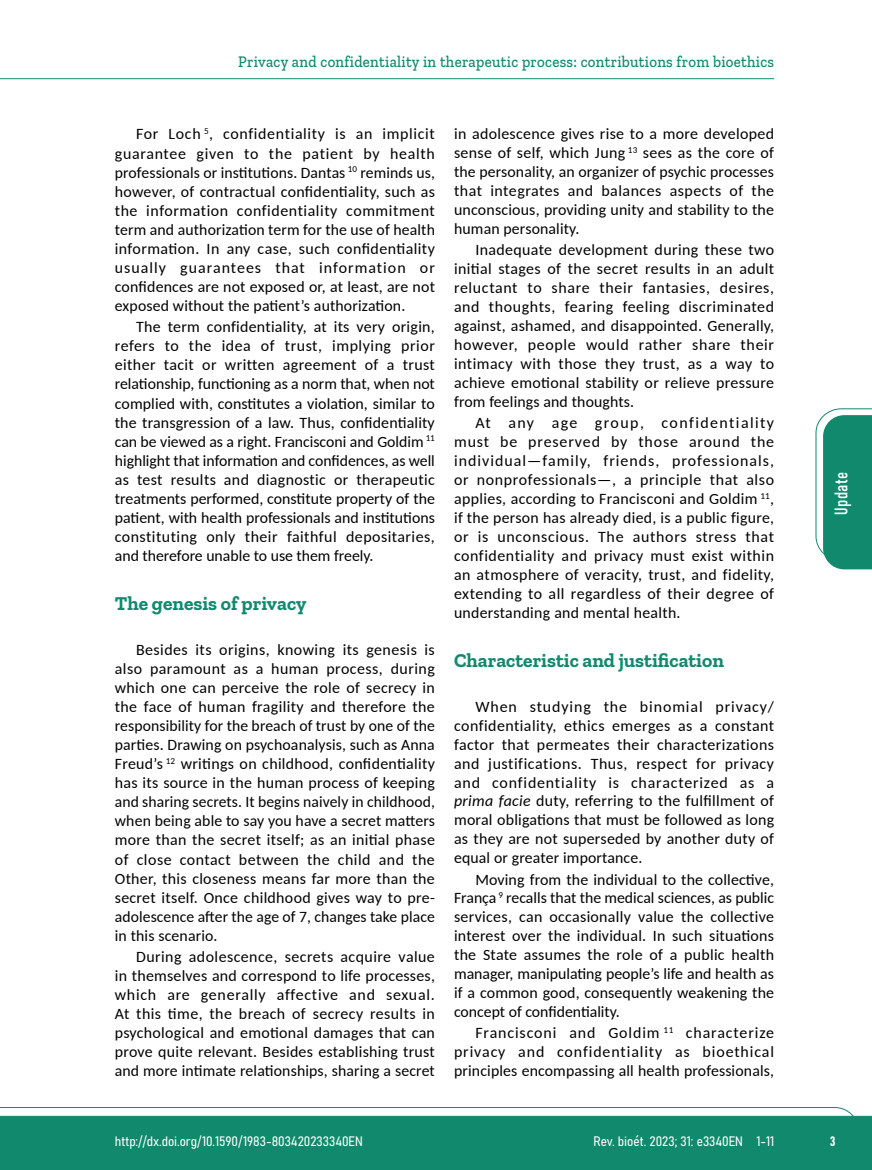
<style>
.page{position:relative;width:872px;height:1170px;background:#fff}
.page>*{position:absolute;margin:0;border:0;box-sizing:border-box;transform-origin:0 0}
.t1{font:700 19.5px "Zilla Slab";color:#108a6e}
.t2{font:18px "Bahnschrift";letter-spacing:.02em;color:#fff}
.t3{font:500 16.5px "Zilla Slab";letter-spacing:.02em;color:#10896d;scale:.9 1}
.t4{font:15.75px/19px "Carlito";letter-spacing:.01em;color:#000;text-align:justify}
.t5{font:13.5px "Bahnschrift";color:#fff}
.s1{font-style:italic}
</style>
<div class="page">
<svg style="left:0;top:1107px;width:859px;height:62px;background:#2e977f"></svg>
<hr style="left:0;top:78px;width:774px;height:1px;background:#10896d">
<svg style="left:815px;top:408px;width:57px;height:161px"></svg>
<p class="t3" style="left:238px;top:53px;width:597px">Privacy and confidentiality in therapeutic process: contributions from bioethics</p>
<p class="t4" style="left:115px;top:124px;width:322px;text-indent:21px">For Loch <sup>5</sup>, confidentiality is an implicit guarantee given to the patient by health professionals or institutions. Dantas <sup>10</sup> reminds us, however, of contractual confidentiality, such as the information confidentiality commitment term and authorization term for the use of health information. In any case, such confidentiality usually guarantees that information or confidences are not exposed or, at least, are not exposed without the patient’s authorization.</p>
<p class="t4" style="left:115px;top:317px;width:321px;text-indent:21px">The term confidentiality, at its very origin, refers to the idea of trust, implying prior either tacit or written agreement of a trust relationship, functioning as a norm that, when not complied with, constitutes a violation, similar to the transgression of a law. Thus, confidentiality can be viewed as a right. Francisconi and Goldim <sup>11 </sup>highlight that information and confidences, as well as test results and diagnostic or therapeutic treatments performed, constitute property of the patient, with health professionals and institutions constituting only their faithful depositaries, and therefore unable to use them freely.</p>
<p class="t1" style="left:115px;top:592px;width:193px">The genesis of privacy</p>
<p class="t4" style="left:115px;top:639px;width:322px;text-indent:21px">Besides its origins, knowing its genesis is also paramount as a human process, during which one can perceive the role of secrecy in the face of human fragility and therefore the responsibility for the breach of trust by one of the parties. Drawing on psychoanalysis, such as Anna Freud’s <sup>12</sup> writings on childhood, confidentiality has its source in the human process of keeping and sharing secrets. It begins naively in childhood, when being able to say you have a secret matters more than the secret itself; as an initial phase of close contact between the child and the Other, this closeness means far more than the secret itself. Once childhood gives way to pre&shy;adolescence after the age of 7, changes take place in this scenario.</p>
<p class="t4" style="left:115px;top:946px;width:322px;text-indent:21px">During adolescence, secrets acquire value in themselves and correspond to life processes, which are generally affective and sexual.<br>At this time, the breach of secrecy results in psychological and emotional damages that can prove quite relevant. Besides establishing trust and more intimate relationships, sharing a secret</p>
<p class="t4" style="left:454px;top:124px;width:322px">in adolescence gives rise to a more developed sense of self, which Jung <sup>13</sup> sees as the core of the personality, an organizer of psychic processes that integrates and balances aspects of the unconscious, providing unity and stability to the human personality.</p>
<p class="t4" style="left:454px;top:240px;width:322px;text-indent:21px">Inadequate development during these two initial stages of the secret results in an adult reluctant to share their fantasies, desires, and thoughts, fearing feeling discriminated against, ashamed, and disappointed. Generally, however, people would rather share their intimacy with those they trust, as a way to achieve emotional stability or relieve pressure from feelings and thoughts.</p>
<p class="t4" style="left:454px;top:413px;width:321px;text-indent:21px">At any age group, confidentiality must be preserved by those around the individual—family, friends, professionals, or nonprofessionals—, a principle that also applies, according to Francisconi and Goldim <sup>11</sup>, if the person has already died, is a public figure, or is unconscious. The authors stress that confidentiality and privacy must exist within an atmosphere of veracity, trust, and fidelity, extending to all regardless of their degree of understanding and mental health.</p>
<p class="t1" style="left:454px;top:649px;width:271px">Characteristic and justification</p>
<p class="t4" style="left:454px;top:696px;width:322px;text-indent:21px">When studying the binomial privacy/ confidentiality, ethics emerges as a constant factor that permeates their characterizations and justifications. Thus, respect for privacy and confidentiality is characterized as a <span class="s1">prima facie</span> duty, referring to the fulfillment of moral obligations that must be followed as long as they are not superseded by another duty of equal or greater importance.</p>
<p class="t4" style="left:454px;top:869px;width:321px;text-indent:21px">Moving from the individual to the collective, França <sup>9</sup> recalls that the medical sciences, as public services, can occasionally value the collective interest over the individual. In such situations the State assumes the role of a public health manager, manipulating people’s life and health as if a common good, consequently weakening the concept of confidentiality.</p>
<p class="t4" style="left:454px;top:1022px;width:321px;text-indent:21px">Francisconi and Goldim <sup>11</sup> characterize privacy and confidentiality as bioethical principles encompassing all health professionals,</p>
<p class="t2" style="left:827px;top:514px;width:44px;rotate:-90deg">Update</p>
<p class="t5" style="left:115px;top:1131px;width:249px">http://dx.doi.org/10.1590/1983-803420233340EN</p>
<p class="t5" style="left:593px;top:1131px;width:182px">Rev. bioét. 2023; 31: e3340EN 1-11</p>
<p class="t5" style="left:830px;top:1130px;width:7px">3</p>
</div>
